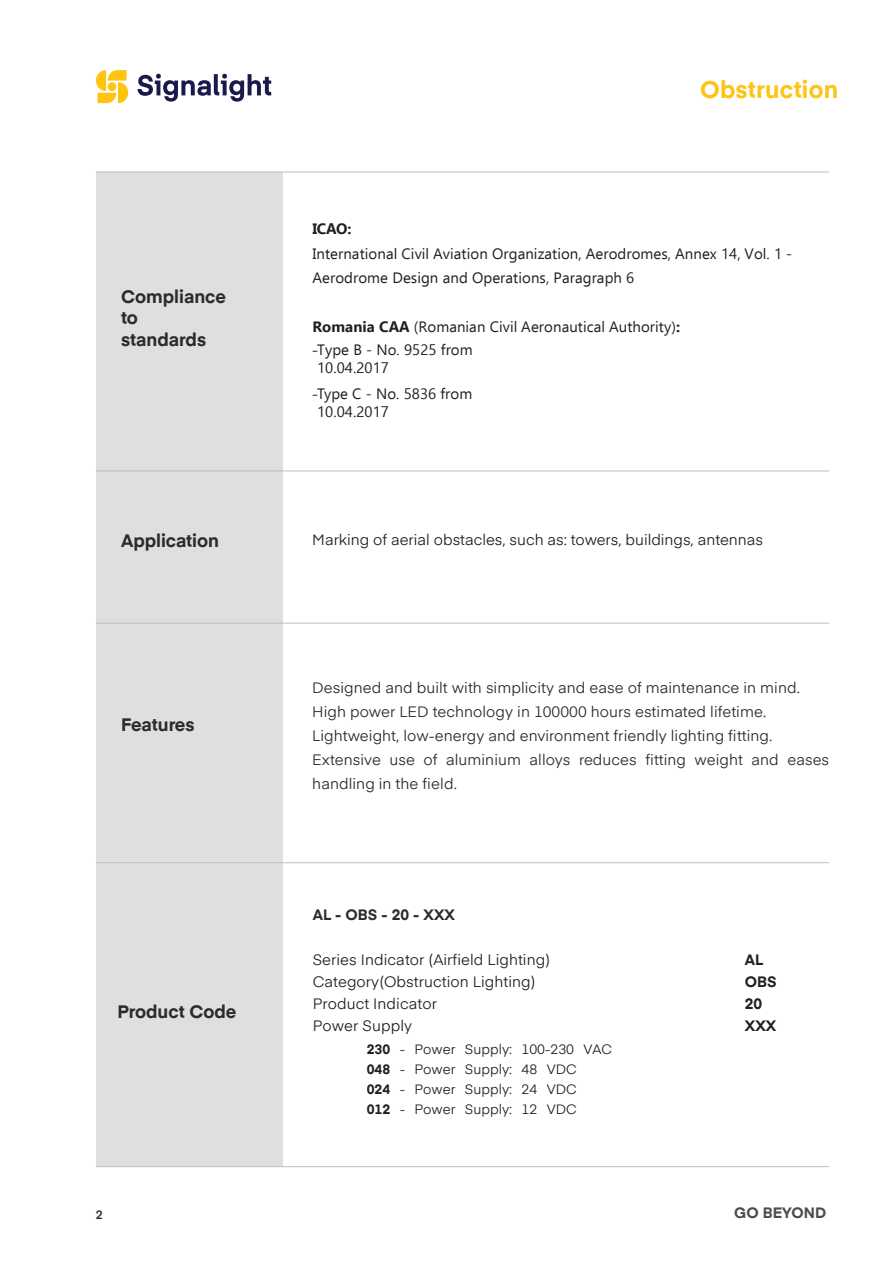
<style>
.page{position:relative;width:893px;height:1263px;background:#fff}
.page>*{position:absolute;margin:0;border:0;box-sizing:border-box;transform-origin:0 0}
.t1{font:700 24px "Eina 02";letter-spacing:.01em;color:#fcc414}
.t2{font:700 18px/21.6px "Eina 01";color:#2e292a}
.t3{font:15px/24px "Eina 01";letter-spacing:.005em;color:#2e292a}
.t4{font:15px/24px "Ebrima";letter-spacing:.005em;color:#241f1f}
.t5{font:15px/22.2px "Eina 01";letter-spacing:.005em;color:#241f1f}
.t6{font:700 15px "Eina 01";letter-spacing:.005em;color:#2e292a}
.t7{font:700 15px/22.2px "Eina 01";letter-spacing:.005em;color:#241f1f}
.t8{font:700 15px "Eina 02";color:#4e4b4c}
.t9{font:700 15px "Ebrima";color:#241f1f}
.t10{font:13.5px/20.2px "Eina 01";color:#241f1f}
.t11{font:600 12px "Eina 01";color:#2e292a}
.s1{font-weight:700}
.s2{font-family:"Eina 01"}
</style>
<div class="page">
<div style="left:96px;top:172px;width:186px;height:995px;background:#e0dfdf"></div>
<hr style="left:96px;top:1166px;width:733px;height:1px;background:#c0bfc1">
<hr style="left:96px;top:172px;width:733px;height:1px;background:#c0bfc1">
<svg style="left:96px;top:70px;width:32px;height:33px"></svg>
<div style="left:108px;top:82px;width:8px;height:9px;background:#fec411;border-radius:50%"></div>
<svg style="left:138px;top:74px;width:133px;height:28px"></svg>
<hr style="left:96px;top:471px;width:733px;height:1px;background:#c0bfc1">
<hr style="left:96px;top:623px;width:733px;height:1px;background:#c0bfc1">
<hr style="left:96px;top:862px;width:733px;height:1px;background:#c0bfc1">
<p class="t2" style="left:121px;top:284px;width:106px">Compliance to standards</p>
<h1 class="t1" style="left:700px;top:72px;width:140px">Obstruction</h1>
<p class="t9" style="left:312px;top:217px;width:41px">ICAO:</p>
<p class="t4" style="left:312px;top:241px;width:481px">International Civil Aviation Organization, Aerodromes, Annex 14, Vol. 1 -<br>Aerodrome Design and Operations, Paragraph 6</p>
<p class="t4" style="left:312px;top:315px;width:369px;line-height:22.8px"><span class="s1">Romania CAA</span> (Romanian Civil Aeronautical Authority)<span class="s1">: </span><span class="s2">-</span>Type B - No. 9525 from</p>
<p class="t4" style="left:312px;top:354px;width:162px;line-height:25.8px;text-indent:5px">10.04.2017<br><span class="s2">-</span>Type C - No. 5836 from</p>
<p class="t4" style="left:317px;top:399px;width:73px">10.04.2017</p>
<p class="t2" style="left:121px;top:529px;width:99px">Application</p>
<p class="t5" style="left:312px;top:527px;width:452px">Marking of aerial obstacles, such as: towers, buildings, antennas</p>
<p class="t2" style="left:121px;top:713px;width:75px">Features</p>
<p class="t2" style="left:117px;top:999px;width:120px">Product Code</p>
<p class="t11" style="left:96px;top:1205px;width:8px">2</p>
<p class="t3" style="left:312px;top:674px;width:518px">Designed and built with simplicity and ease of maintenance in mind.<br>High power LED technology in 100000 hours estimated lifetime.<br>Lightweight, low-energy and environment friendly lighting fitting.<br>Extensive use of aluminium alloys reduces fitting weight and eases handling in the field.</p>
<p class="t6" style="left:313px;top:904px;width:144px">AL - OBS - 20 - XXX</p>
<p class="t5" style="left:313px;top:947px;width:239px">Series Indicator (Airfield Lighting)<br>Category(Obstruction Lighting)<br>Product Indicator<br>Power Supply</p>
<p class="t10" style="left:367px;top:1038px;width:247px"><span class="s1">230</span> - Power Supply: 100-230 VAC<br><span class="s1">048</span> - Power Supply: 48 VDC<br><span class="s1">024</span> - Power Supply: 24 VDC<br><span class="s1">012</span> - Power Supply: 12 VDC</p>
<p class="t7" style="left:745px;top:947px;width:33px">AL<br>OBS<br>20</p>
<p class="t7" style="left:745px;top:1014px;width:33px">XXX</p>
<p class="t8" style="left:734px;top:1202px;width:93px">GO BEYOND</p>
</div>
